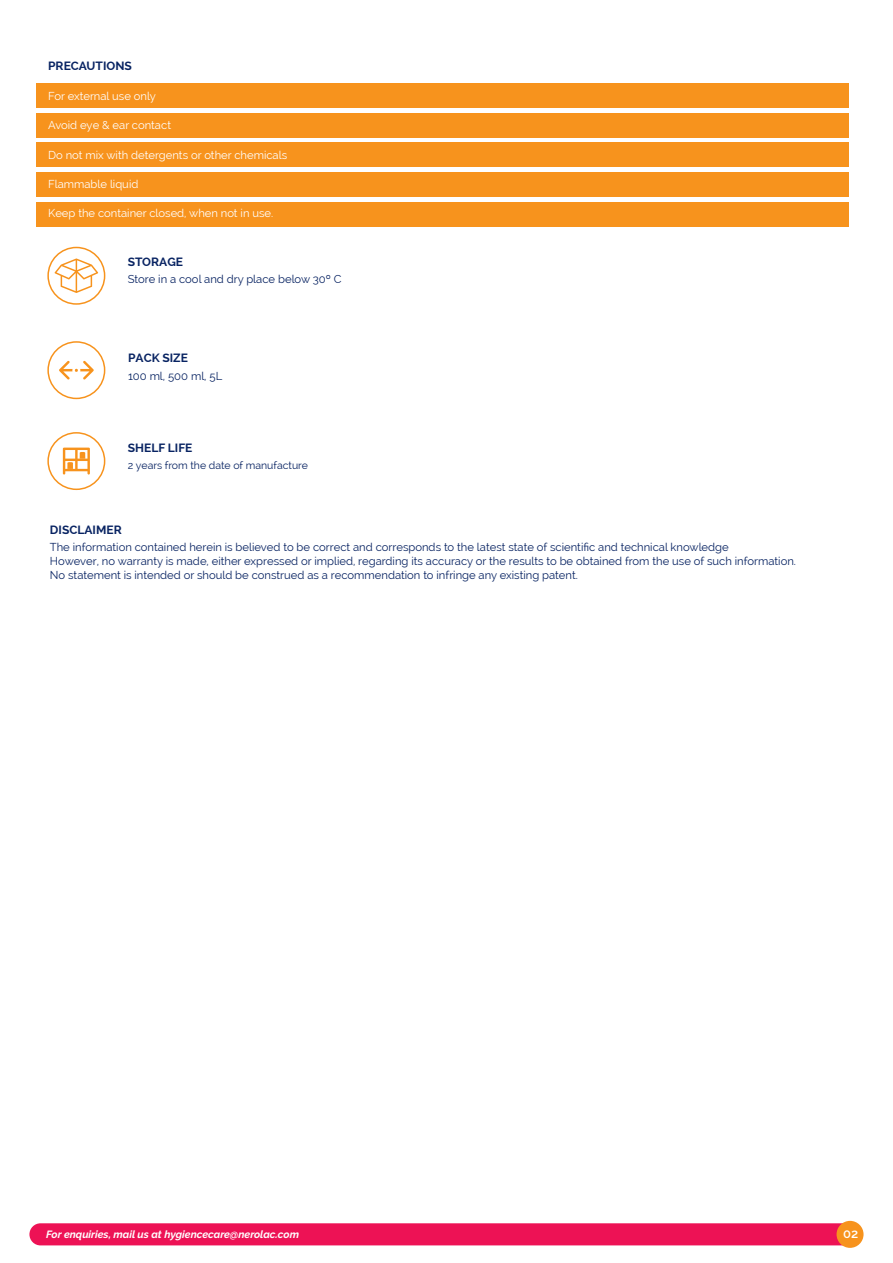
<style>
.page{position:relative;width:893px;height:1263px;background:#fff}
.page>*{position:absolute;margin:0;border:0;box-sizing:border-box;transform-origin:0 0}
.t1{font:600 12.9px "Raleway";color:#fff}
.t2{font:700 12px "Raleway";color:#082362}
.t3{font:11.25px/14.4px "Raleway";color:#082362}
.t4{font:11.25px "Raleway";color:#fff}
.t5{font:italic 700 10.5px "Raleway";color:#fff}
.t6{font:10.5px "Raleway";color:#082362}
</style>
<div class="page">
<div style="left:36px;top:83px;width:812px;height:25px;background:#f7931d"></div>
<div style="left:36px;top:113px;width:812px;height:24px;background:#f7931d"></div>
<div style="left:36px;top:142px;width:812px;height:25px;background:#f7931d"></div>
<div style="left:36px;top:172px;width:812px;height:25px;background:#f7931d"></div>
<div style="left:36px;top:202px;width:812px;height:25px;background:#f7931d"></div>
<div style="left:47px;top:247px;width:58px;height:58px;border:2px solid #f7931d;border-radius:50%"></div>
<svg style="left:55px;top:258px;width:43px;height:35px"></svg>
<div style="left:47px;top:341px;width:58px;height:58px;border:2px solid #f7931d;border-radius:50%"></div>
<svg style="left:59px;top:361px;width:35px;height:19px"></svg>
<svg style="left:63px;top:448px;width:27px;height:26px"></svg>
<div style="left:47px;top:432px;width:58px;height:58px;border:2px solid #f7931d;border-radius:50%"></div>
<div style="left:29px;top:1223px;width:827px;height:22px;background:#ed1255;border-radius:11px"></div>
<div style="left:836px;top:1221px;width:27px;height:27px;background:#f7931d;border-radius:50%"></div>
<p class="t2" style="left:48px;top:59px;width:85px">PRECAUTIONS</p>
<p class="t4" style="left:48px;top:89px;width:109px">For external use only</p>
<p class="t4" style="left:48px;top:119px;width:124px">Avoid eye &amp; ear contact</p>
<p class="t4" style="left:48px;top:148px;width:241px">Do not mix with detergents or other chemicals</p>
<p class="t4" style="left:48px;top:178px;width:92px">Flammable liquid</p>
<p class="t4" style="left:48px;top:207px;width:227px">Keep the container closed, when not in use.</p>
<p class="t2" style="left:128px;top:255px;width:57px">STORAGE</p>
<p class="t3" style="left:128px;top:272px;width:215px">Store in a cool and dry place below 30º C</p>
<p class="t2" style="left:128px;top:351px;width:61px">PACK SIZE</p>
<p class="t3" style="left:128px;top:369px;width:96px">100 ml, 500 ml, 5L</p>
<p class="t2" style="left:128px;top:441px;width:66px">SHELF LIFE</p>
<p class="t6" style="left:128px;top:459px;width:182px">2 years from the date of manufacture</p>
<p class="t2" style="left:50px;top:522px;width:73px">DISCLAIMER</p>
<p class="t3" style="left:50px;top:539px;width:748px">The information contained herein is believed to be correct and corresponds to the latest state of scientific and technical knowledge<br>However, no warranty is made, either expressed or implied, regarding its accuracy or the results to be obtained from the use of such information.<br>No statement is intended or should be construed as a recommendation to infringe any existing patent.</p>
<p class="t5" style="left:46px;top:1228px;width:254px">For enquiries, mail us at hygiencecare@nerolac.com</p>
<p class="t1" style="left:843px;top:1226px;width:17px">02</p>
</div>
